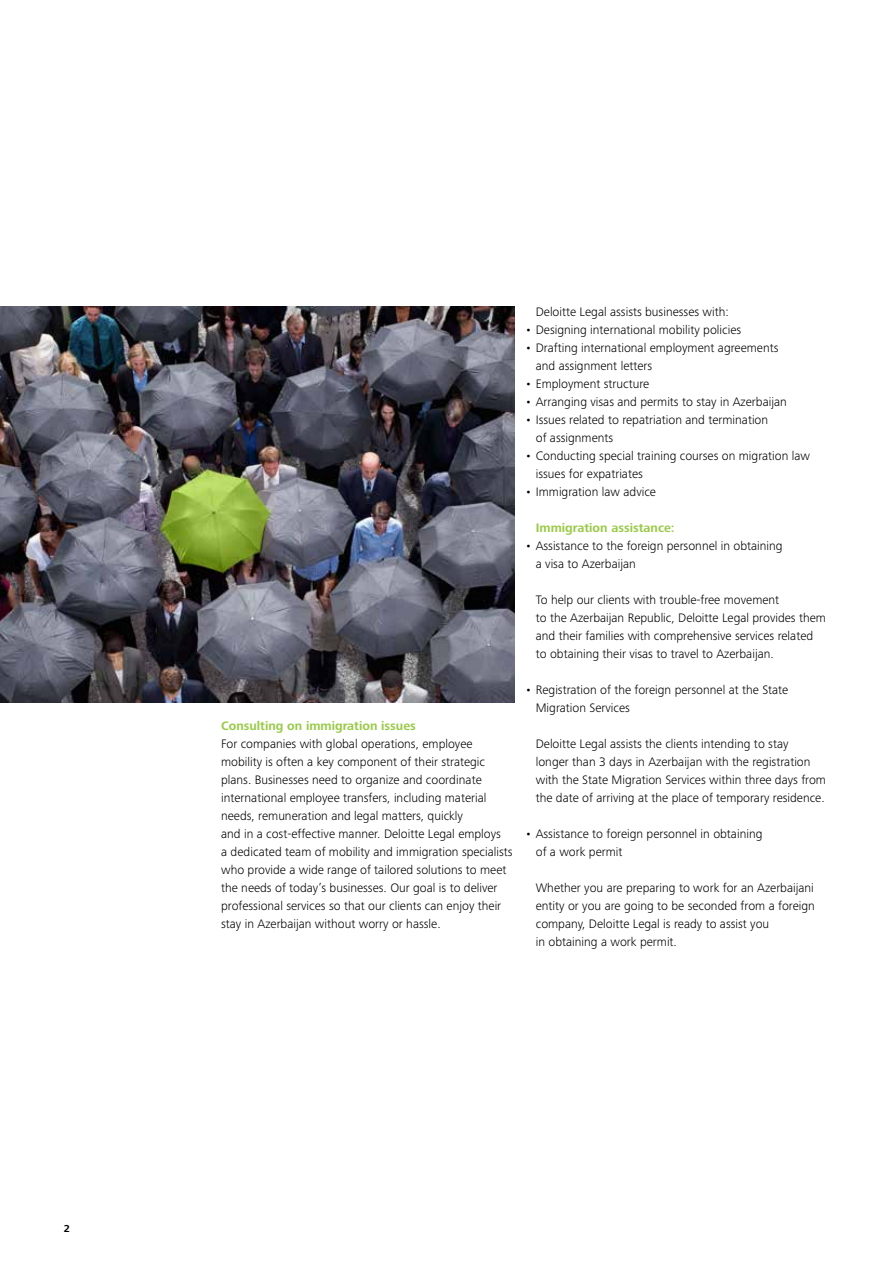
<style>
.page{position:relative;width:893px;height:1263px;background:#fff}
.page>*{position:absolute;margin:0;border:0;box-sizing:border-box;transform-origin:0 0}
.t1{font:300 12.75px/18px "Frutiger Next Pro";color:#000}
.t2{font:700 12.75px "Frutiger Next Pro";color:#99ca49}
.t3{font:700 10.5px "Frutiger Next Pro";color:#000}
</style>
<div class="page">
<img style="left:0;top:306px;width:514px;height:396px">
<p class="t3" style="left:64px;top:1222px;width:8px">2</p>
<p class="t2" style="left:221px;top:718px;width:196px">Consulting on immigration issues</p>
<p class="t1" style="left:221px;top:735px;width:293px">For companies with global operations, employee mobility is often a key component of their strategic plans. Businesses need to organize and coordinate international employee transfers, including material needs, remuneration and legal matters, quickly<br>and in a cost-effective manner. Deloitte Legal employs<br>a dedicated team of mobility and immigration specialists who provide a wide range of tailored solutions to meet the needs of today’s businesses. Our goal is to deliver professional services so that our clients can enjoy their stay in Azerbaijan without worry or hassle.</p>
<p class="t1" style="left:536px;top:302px;width:195px">Deloitte Legal assists businesses with:</p>
<p class="t1" style="left:525px;top:320px;width:218px">• Designing international mobility policies</p>
<p class="t1" style="left:536px;top:338px;width:244px;text-indent:-11px">• Drafting international employment agreements and assignment letters</p>
<p class="t1" style="left:525px;top:374px;width:126px">• Employment structure</p>
<p class="t1" style="left:525px;top:392px;width:263px">• Arranging visas and permits to stay in Azerbaijan</p>
<p class="t1" style="left:536px;top:410px;width:234px;text-indent:-11px">• Issues related to repatriation and termination of assignments</p>
<p class="t1" style="left:536px;top:446px;width:276px;text-indent:-11px">• Conducting special training courses on migration law issues for expatriates</p>
<p class="t1" style="left:525px;top:482px;width:132px">• Immigration law advice</p>
<p class="t2" style="left:536px;top:520px;width:140px">Immigration assistance:</p>
<p class="t1" style="left:536px;top:536px;width:248px;text-indent:-11px">• Assistance to the foreign personnel in obtaining a visa to Azerbaijan</p>
<p class="t1" style="left:536px;top:590px;width:292px">To help our clients with trouble-free movement<br>to the Azerbaijan Republic, Deloitte Legal provides them and their families with comprehensive services related to obtaining their visas to travel to Azerbaijan.</p>
<p class="t1" style="left:536px;top:680px;width:254px;text-indent:-11px">• Registration of the foreign personnel at the State<br>Migration Services</p>
<p class="t1" style="left:536px;top:734px;width:292px">Deloitte Legal assists the clients intending to stay<br>longer than 3 days in Azerbaijan with the registration with the State Migration Services within three days from the date of arriving at the place of temporary residence.</p>
<p class="t1" style="left:536px;top:824px;width:228px;text-indent:-11px">• Assistance to foreign personnel in obtaining of a work permit</p>
<p class="t1" style="left:536px;top:878px;width:281px">Whether you are preparing to work for an Azerbaijani entity or you are going to be seconded from a foreign company, Deloitte Legal is ready to assist you<br>in obtaining a work permit.</p>
</div>
